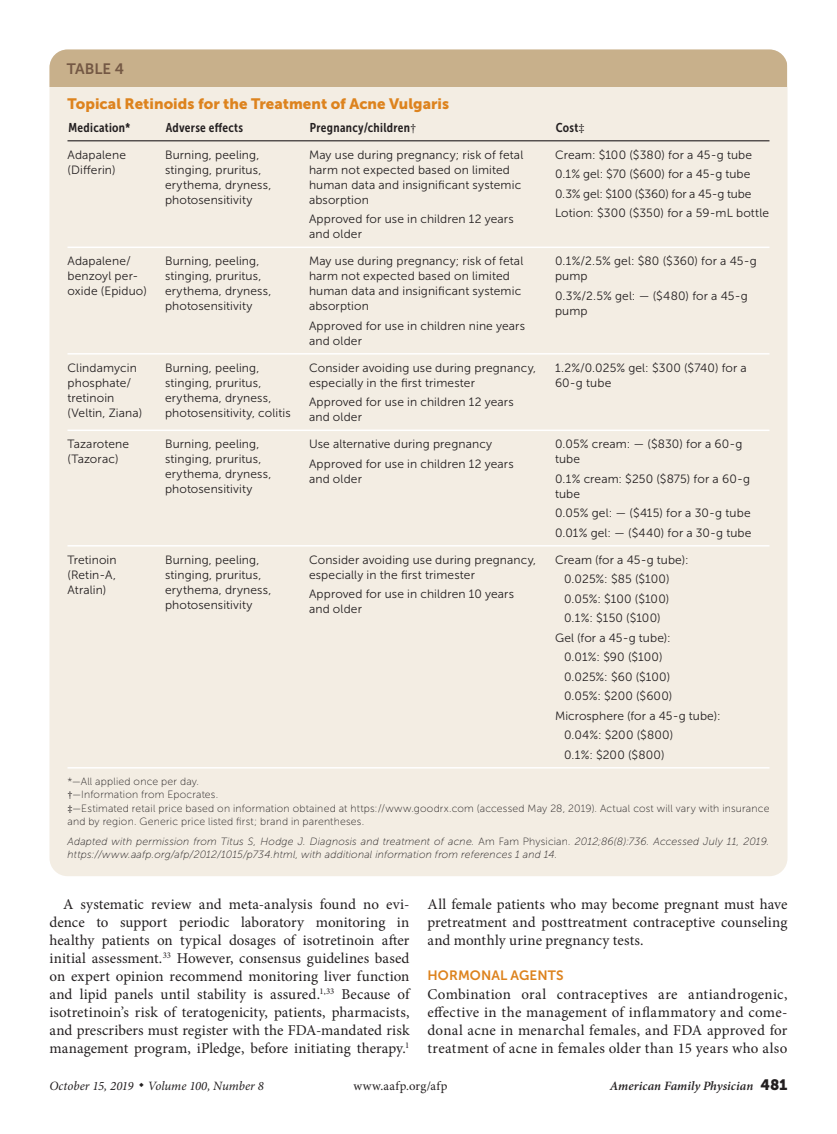
<style>
.page{position:relative;width:837px;height:1134px;background:#fff}
.page>*{position:absolute;margin:0;border:0;box-sizing:border-box;transform-origin:0 0}
.body_text{font:15px/18px "Minion Pro";letter-spacing:.005em;color:#231f20;text-align:justify}
.body_noindent{font:15px/18px "Minion Pro";letter-spacing:.015em;color:#231f20;text-align:justify}
.table_title{font:15px "Museo Sans 900";letter-spacing:.005em;color:#dd831e}
.table{font:15px "Museo Sans 700";color:#745844}
.head2{font:13.5px "Museo Sans 700";letter-spacing:.01em;color:#dd831e}
.table_head1{font:12.75px "Museo Sans Cond 700";letter-spacing:.025em;color:#231f20}
.t1{font:italic 12.75px "Minion Pro";color:#231f20}
.t2{font:italic 600 12.75px "Minion Pro";letter-spacing:.005em;color:#231f20}
.t3{font:12.75px "Minion Pro";letter-spacing:.03em;color:#231f20}
.table_data{font:12px/15px "Museo Sans 300";letter-spacing:.01em;color:#231f20}
.table_data_last_col{font:12px/15px "Museo Sans 300";letter-spacing:.01em;color:#231f20}
.table_data_indent{font:12px "Museo Sans 300";letter-spacing:.01em;color:#231f20}
.table_data-2{font:12px "Museo Sans 300";letter-spacing:-.015em;color:#231f20}
.table_fig_note{font:italic 10.5px/13.5px "Museo Sans 100";letter-spacing:.015em;color:#231f20}
.table_fig_note-2{font:10.5px/13.5px "Museo Sans 100";letter-spacing:.02em;color:#231f20}
.table_fig_note_nospa{font:10.5px "Museo Sans 100";letter-spacing:.02em;color:#231f20}
.s1{font-family:"Minion Pro"}
.s2{font-style:normal}
.s3{font-family:"Museo Sans 900";font-weight:400;font-style:normal;font-size:15px}
</style>
<div class="page">
<div style="left:50px;top:50px;width:738px;height:826px;background:#f3ede3;border-radius:18px"></div>
<hr style="left:68px;top:247px;width:97px;height:1px;background:#fff">
<hr style="left:165px;top:247px;width:144px;height:1px;background:#fff">
<hr style="left:309px;top:247px;width:246px;height:1px;background:#fff">
<hr style="left:555px;top:247px;width:215px;height:1px;background:#fff">
<hr style="left:68px;top:353px;width:97px;height:2px;background:#fff">
<hr style="left:165px;top:353px;width:144px;height:2px;background:#fff">
<hr style="left:309px;top:353px;width:246px;height:2px;background:#fff">
<hr style="left:555px;top:353px;width:215px;height:2px;background:#fff">
<hr style="left:68px;top:430px;width:97px;height:1px;background:#fff">
<hr style="left:165px;top:430px;width:144px;height:1px;background:#fff">
<hr style="left:309px;top:430px;width:246px;height:1px;background:#fff">
<hr style="left:555px;top:430px;width:215px;height:1px;background:#fff">
<hr style="left:68px;top:545px;width:97px;height:2px;background:#fff">
<hr style="left:165px;top:545px;width:144px;height:2px;background:#fff">
<hr style="left:309px;top:545px;width:246px;height:2px;background:#fff">
<hr style="left:555px;top:545px;width:215px;height:2px;background:#fff">
<hr style="left:68px;top:767px;width:97px;height:2px;background:#fff">
<hr style="left:165px;top:767px;width:144px;height:2px;background:#fff">
<hr style="left:309px;top:767px;width:246px;height:2px;background:#fff">
<hr style="left:555px;top:767px;width:215px;height:2px;background:#fff">
<hr style="left:68px;top:140px;width:97px;height:1px;background:#231f20">
<hr style="left:165px;top:140px;width:144px;height:1px;background:#231f20">
<hr style="left:309px;top:140px;width:246px;height:1px;background:#231f20">
<hr style="left:555px;top:140px;width:215px;height:1px;background:#231f20">
<div style="left:50px;top:50px;width:738px;height:37px;background:#c8b08b"></div>
<p class="table" style="left:67px;top:61px;width:59px">TABLE 4</p>
<p class="table_title" style="left:68px;top:95px;width:383px">Topical Retinoids for the Treatment of Acne Vulgaris</p>
<p class="table_head1" style="left:69px;top:120px;width:63px">Medication*</p>
<p class="table_head1" style="left:166px;top:120px;width:79px">Adverse effects</p>
<p class="table_head1" style="left:310px;top:120px;width:108px">Pregnancy/children<span class="s1">†</span></p>
<p class="table_head1" style="left:556px;top:120px;width:30px">Cost<span class="s1">‡</span></p>
<p class="table_data" style="left:68px;top:147px;width:60px">Adapalene (Differin)</p>
<p class="table_data" style="left:165px;top:147px;width:108px">Burning, peeling, stinging, pruritus, erythema, dryness, photosensitivity</p>
<p class="table_data" style="left:309px;top:147px;width:216px">May use during pregnancy; risk of fetal harm not expected based on limited human data and insignificant systemic absorption</p>
<p class="table_data" style="left:309px;top:212px;width:206px">Approved for use in children 12 years and older</p>
<p class="table_data_last_col" style="left:555px;top:147px;width:199px">Cream: $100 ($380) for a 45-g tube</p>
<p class="table_data" style="left:555px;top:167px;width:197px">0.1% gel: $70 ($600) for a 45-g tube</p>
<p class="table_data-2" style="left:555px;top:187px;width:198px">0.3% gel: $100 ($360) for a 45-g tube</p>
<p class="table_data_last_col" style="left:555px;top:206px;width:216px">Lotion: $300 ($350) for a 59-mL bottle</p>
<p class="table_data" style="left:68px;top:254px;width:81px">Adapalene/ benzoyl per&shy;oxide (Epiduo)</p>
<p class="table_data" style="left:165px;top:254px;width:108px">Burning, peeling, stinging, pruritus, erythema, dryness, photosensitivity</p>
<p class="table_data" style="left:309px;top:254px;width:216px">May use during pregnancy; risk of fetal harm not expected based on limited human data and insignificant systemic absorption</p>
<p class="table_data" style="left:309px;top:318px;width:218px">Approved for use in children nine years and older</p>
<p class="table_data" style="left:68px;top:360px;width:76px">Clindamycin phosphate/ tretinoin (Veltin, Ziana)</p>
<p class="table_data" style="left:165px;top:360px;width:127px">Burning, peeling, stinging, pruritus, erythema, dryness, photosensitivity, colitis</p>
<p class="table_data" style="left:309px;top:360px;width:229px">Consider avoiding use during pregnancy, especially in the first trimester</p>
<p class="table_data" style="left:309px;top:395px;width:206px">Approved for use in children 12 years and older</p>
<p class="table_data" style="left:68px;top:437px;width:63px">Tazarotene (Tazorac)</p>
<p class="table_data" style="left:165px;top:437px;width:108px">Burning, peeling, stinging, pruritus, erythema, dryness, photosensitivity</p>
<p class="table_data" style="left:309px;top:437px;width:185px">Use alternative during pregnancy</p>
<p class="table_data" style="left:309px;top:456px;width:206px">Approved for use in children 12 years and older</p>
<p class="table_data" style="left:68px;top:552px;width:51px;text-align:justify">Tretinoin (Retin-A, Atralin)</p>
<p class="table_data" style="left:165px;top:552px;width:108px">Burning, peeling, stinging, pruritus, erythema, dryness, photosensitivity</p>
<p class="table_data" style="left:309px;top:552px;width:229px">Consider avoiding use during pregnancy, especially in the first trimester</p>
<p class="table_data" style="left:309px;top:587px;width:207px">Approved for use in children 10 years and older</p>
<p class="table_data_last_col" style="left:555px;top:254px;width:203px">0.1%/2.5% gel: $80 ($360) for a 45-g pump</p>
<p class="table_data_last_col" style="left:555px;top:288px;width:194px">0.3%/2.5% gel: — ($480) for a 45-g pump</p>
<p class="table_data_last_col" style="left:555px;top:360px;width:193px">1.2%/0.025% gel: $300 ($740) for a<br>60-g tube</p>
<p class="table_data" style="left:555px;top:437px;width:189px">0.05% cream: — ($830) for a 60-g tube</p>
<p class="table_data" style="left:555px;top:471px;width:197px">0.1% cream: $250 ($875) for a 60-g tube</p>
<p class="table_data" style="left:555px;top:506px;width:197px">0.05% gel: — ($415) for a 30-g tube</p>
<p class="table_data" style="left:555px;top:525px;width:198px">0.01% gel: — ($440) for a 30-g tube</p>
<p class="table_data" style="left:555px;top:552px;width:135px">Cream (for a 45-g tube):</p>
<p class="table_data_indent" style="left:564px;top:573px;width:107px">0.025%: $85 ($100)</p>
<p class="table_data_indent" style="left:564px;top:592px;width:107px">0.05%: $100 ($100)</p>
<p class="table_data_indent" style="left:564px;top:612px;width:98px">0.1%: $150 ($100)</p>
<p class="table_data" style="left:555px;top:630px;width:117px">Gel (for a 45-g tube):</p>
<p class="table_data_indent" style="left:564px;top:651px;width:100px">0.01%: $90 ($100)</p>
<p class="table_data_indent" style="left:564px;top:670px;width:108px">0.025%: $60 ($100)</p>
<p class="table_data_indent" style="left:564px;top:690px;width:110px">0.05%: $200 ($600)</p>
<p class="table_data" style="left:555px;top:708px;width:167px">Microsphere (for a 45-g tube):</p>
<p class="table_data_indent" style="left:564px;top:729px;width:111px">0.04%: $200 ($800)</p>
<p class="table_data_indent" style="left:564px;top:748px;width:102px">0.1%: $200 ($800)</p>
<p class="table_fig_note_nospa" style="left:68px;top:776px;width:133px">*—All applied once per day.</p>
<p class="table_fig_note_nospa" style="left:68px;top:789px;width:152px"><span class="s1">†</span>—Information from Epocrates.</p>
<p class="table_fig_note-2" style="left:68px;top:801px;width:704px"><span class="s1">‡</span>—Estimated retail price based on information obtained at https://www.goodrx.com (accessed May 28, 2019). Actual cost will vary with insurance and by region. Generic price listed first; brand in parentheses.</p>
<p class="table_fig_note" style="left:68px;top:834px;width:703px">Adapted with permission from Titus S, Hodge J. Diagnosis and treatment of acne. <span class="s2">Am Fam Physician</span>. 2012;86(8):736. Accessed July 11, 2019. https://www.aafp.org/afp/2012/1015/p734.html, with additional information from references 1 and 14.</p>
<p class="body_text" style="left:50px;top:895px;width:362px;text-indent:14px">A systematic review and meta-analysis found no evi&shy;dence to support periodic laboratory monitoring in healthy patients on typical dosages of isotretinoin after initial assessment.<sup>33</sup> However, consensus guidelines based on expert opinion recommend monitoring liver function and lipid panels until stability is assured.<sup>1,33</sup> Because of isotretinoin’s risk of teratogenicity, patients, pharmacists, and prescribers must register with the FDA-mandated risk management program, iPledge, before initiating therapy.<sup>1</sup></p>
<p class="body_text" style="left:428px;top:895px;width:362px">All female patients who may become pregnant must have pretreatment and posttreatment contraceptive counseling and monthly urine pregnancy tests.</p>
<p class="head2" style="left:428px;top:967px;width:138px">HORMONAL AGENTS</p>
<p class="body_noindent" style="left:428px;top:985px;width:362px">Combination oral contraceptives are antiandrogenic, effective in the management of inflammatory and come&shy;donal acne in menarchal females, and FDA approved for treatment of acne in females older than 15 years who also</p>
<p class="t1" style="left:50px;top:1078px;width:216px">October 15, 2019 ◆ Volume 100, Number 8</p>
<p class="t3" style="left:353px;top:1078px;width:96px">www.aafp.org/afp</p>
<p class="t2" style="left:610px;top:1077px;width:179px">American Family Physician <span class="s3">481</span></p>
</div>
